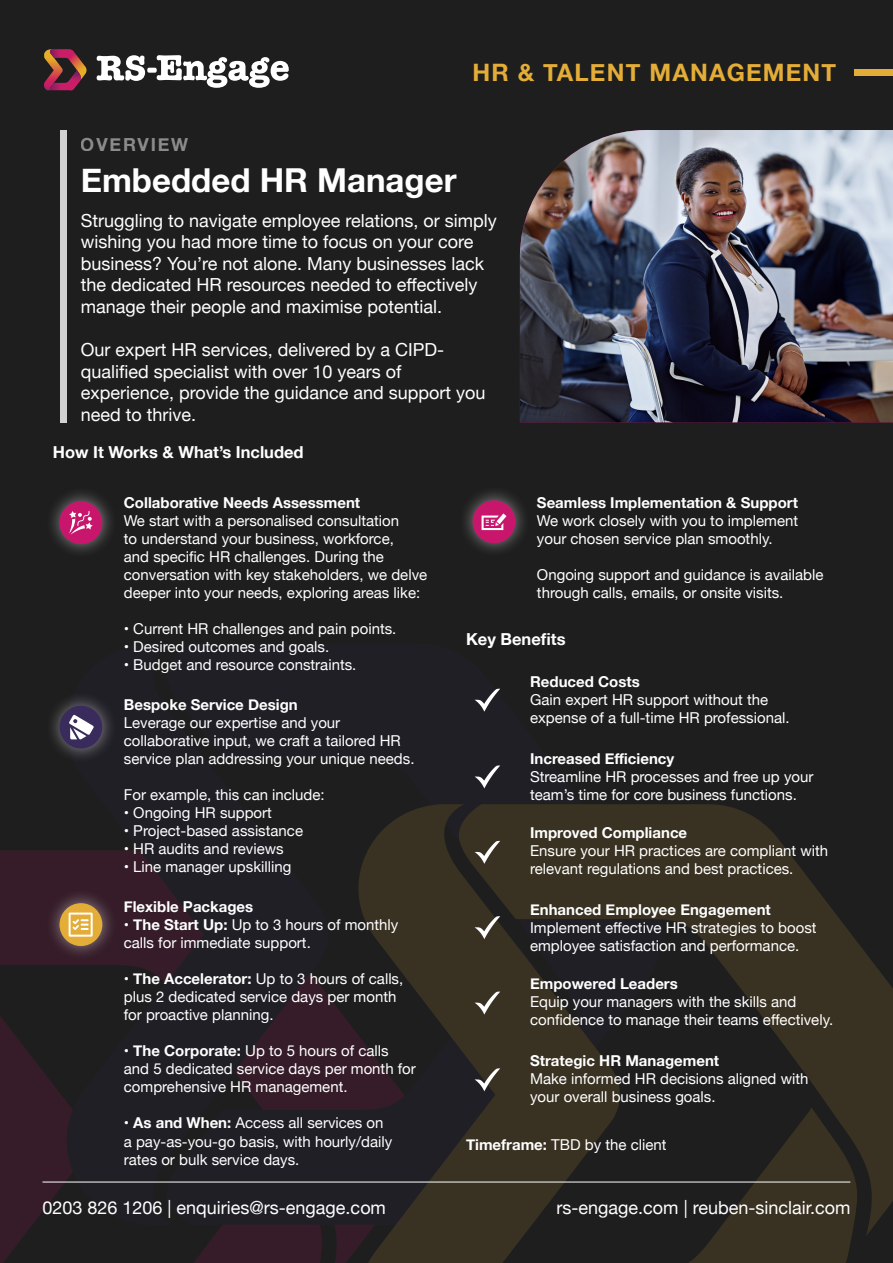
<style>
.page{position:relative;width:893px;height:1263px;background:#1e1e1e}
.page>*{position:absolute;margin:0;border:0;box-sizing:border-box;transform-origin:0 0}
.t1{font:700 33px "Helvetica Neue";color:#fff}
.t2{font:700 24px "Helvetica Neue";letter-spacing:.05em;color:#e4ad38}
.t3{font:18px/21.6px "Helvetica Neue";color:#fff}
.t4{font:700 18px "Helvetica Neue";letter-spacing:.1em;color:#fff}
.t5{font:700 16.5px "Helvetica Neue";color:#fff}
.t6{font:15px/18px "Helvetica Neue";color:#fff}
.t7{font:700 15px "Helvetica Neue";color:#fff}
.s1{font-weight:700}
</style>
<div class="page">
<svg style="left:0;top:850px;width:357px;height:413px;fill:#351c28"></svg>
<svg style="left:66px;top:688px;width:435px;height:537px"></svg>
<svg style="left:357px;top:804px;width:536px;height:459px;fill:#393121"></svg>
<svg style="left:44px;top:49px;width:43px;height:41px"></svg>
<div style="left:147px;top:68px;width:10px;height:5px;background:#fff;border-radius:2px"></div>
<svg style="left:157px;top:55px;width:132px;height:33px"></svg>
<svg style="left:97px;top:55px;width:48px;height:26px"></svg>
<hr style="left:42px;top:1182px;width:808px;height:1px;background:#fff">
<div style="left:854px;top:69px;width:39px;height:7px;background:#e4ad38"></div>
<div style="left:60px;top:130px;width:7px;height:292px;background:#d2d2d2"></div>
<img style="left:520px;top:130px;width:373px;height:292px">
<div style="left:44px;top:888px;width:74px;height:73px;background:#fff;opacity:.5"></div>
<div style="left:60px;top:903px;width:42px;height:43px;background:#e4ad38;border-radius:50%"></div>
<div style="left:457px;top:485px;width:74px;height:73px;background:#fff;opacity:.5"></div>
<div style="left:473px;top:500px;width:42px;height:43px;background:#c9166d;border-radius:50%"></div>
<div style="left:44px;top:690px;width:74px;height:74px;background:#fff;opacity:.5"></div>
<div style="left:60px;top:706px;width:42px;height:42px;background:#392b5c;border-radius:50%"></div>
<div style="left:44px;top:486px;width:74px;height:73px;background:#fff;opacity:.5"></div>
<div style="left:60px;top:501px;width:42px;height:43px;background:#c9166d;border-radius:50%"></div>
<svg style="left:475px;top:765px;width:25px;height:23px"></svg>
<svg style="left:475px;top:916px;width:25px;height:23px"></svg>
<svg style="left:475px;top:841px;width:25px;height:23px"></svg>
<svg style="left:475px;top:991px;width:25px;height:23px"></svg>
<svg style="left:475px;top:1068px;width:25px;height:23px"></svg>
<svg style="left:475px;top:689px;width:25px;height:23px"></svg>
<svg style="left:69px;top:715px;width:25px;height:24px"></svg>
<svg style="left:482px;top:513px;width:24px;height:17px"></svg>
<svg style="left:69px;top:511px;width:24px;height:23px"></svg>
<svg style="left:69px;top:912px;width:24px;height:25px"></svg>
<h2 class="t2" style="left:472px;top:54px;width:365px">HR &amp; TALENT MANAGEMENT</h2>
<p class="t4" style="left:81px;top:130px;width:109px">OVERVIEW</p>
<h1 class="t1" style="left:81px;top:154px;width:377px">Embedded HR Manager</h1>
<p class="t3" style="left:81px;top:210px;width:417px">Struggling to navigate employee relations, or simply wishing you had more time to focus on your core business? You’re not alone. Many businesses lack the dedicated HR resources needed to effectively manage their people and maximise potential.</p>
<p class="t3" style="left:81px;top:340px;width:406px">Our expert HR services, delivered by a CIPD&shy;qualified specialist with over 10 years of experience, provide the guidance and support you need to thrive.</p>
<p class="t5" style="left:53px;top:439px;width:252px">How It Works &amp; What’s Included</p>
<p class="t7" style="left:124px;top:491px;width:238px">Collaborative Needs Assessment</p>
<p class="t6" style="left:124px;top:513px;width:305px">We start with a personalised consultation<br>to understand your business, workforce,<br>and specific HR challenges. During the conversation with key stakeholders, we delve deeper into your needs, exploring areas like:</p>
<p class="t6" style="left:124px;top:621px;width:274px">• Current HR challenges and pain points.</p>
<p class="t6" style="left:124px;top:639px;width:207px">• Desired outcomes and goals.</p>
<p class="t6" style="left:124px;top:657px;width:234px">• Budget and resource constraints.</p>
<p class="t7" style="left:124px;top:693px;width:175px">Bespoke Service Design</p>
<p class="t6" style="left:124px;top:715px;width:292px">Leverage our expertise and your collaborative input, we craft a tailored HR service plan addressing your unique needs.</p>
<p class="t6" style="left:124px;top:787px;width:202px">For example, this can include:</p>
<p class="t6" style="left:124px;top:805px;width:150px">• Ongoing HR support</p>
<p class="t6" style="left:124px;top:823px;width:181px">• Project-based assistance</p>
<p class="t6" style="left:124px;top:841px;width:161px">• HR audits and reviews</p>
<p class="t6" style="left:124px;top:859px;width:169px">• Line manager upskilling</p>
<p class="t7" style="left:124px;top:895px;width:131px">Flexible Packages</p>
<p class="t6" style="left:124px;top:917px;width:276px"><span class="s1">• The Start Up:</span> Up to 3 hours of monthly calls for immediate support.</p>
<p class="t6" style="left:124px;top:971px;width:281px"><span class="s1">• The Accelerator:</span> Up to 3 hours of calls, plus 2 dedicated service days per month for proactive planning.</p>
<p class="t6" style="left:124px;top:1043px;width:294px"><span class="s1">• The Corporate:</span> Up to 5 hours of calls and 5 dedicated service days per month for comprehensive HR management.</p>
<p class="t6" style="left:124px;top:1115px;width:270px"><span class="s1">• As and When:</span> Access all services on a pay-as-you-go basis, with hourly/daily rates or bulk service days.</p>
<p class="t7" style="left:537px;top:491px;width:263px">Seamless Implementation &amp; Support</p>
<p class="t6" style="left:537px;top:513px;width:263px">We work closely with you to implement your chosen service plan smoothly.</p>
<p class="t6" style="left:537px;top:567px;width:288px">Ongoing support and guidance is available through calls, emails, or onsite visits.</p>
<p class="t5" style="left:466px;top:626px;width:101px">Key Benefits</p>
<p class="t7" style="left:530px;top:670px;width:111px">Reduced Costs</p>
<p class="t6" style="left:530px;top:692px;width:261px">Gain expert HR support without the expense of a full-time HR professional.</p>
<p class="t7" style="left:530px;top:747px;width:146px">Increased Efficiency</p>
<p class="t6" style="left:530px;top:769px;width:285px">Streamline HR processes and free up your team’s time for core business functions.</p>
<p class="t7" style="left:530px;top:821px;width:159px">Improved Compliance</p>
<p class="t6" style="left:530px;top:842px;width:300px">Ensure your HR practices are compliant with relevant regulations and best practices.</p>
<p class="t7" style="left:530px;top:898px;width:242px">Enhanced Employee Engagement</p>
<p class="t6" style="left:530px;top:919px;width:288px">Implement effective HR strategies to boost employee satisfaction and performance.</p>
<p class="t7" style="left:530px;top:972px;width:149px">Empowered Leaders</p>
<p class="t6" style="left:530px;top:993px;width:305px">Equip your managers with the skills and confidence to manage their teams effectively.</p>
<p class="t7" style="left:530px;top:1048px;width:191px">Strategic HR Management</p>
<p class="t6" style="left:530px;top:1070px;width:280px">Make informed HR decisions aligned with your overall business goals.</p>
<p class="t6" style="left:466px;top:1137px;width:202px"><span class="s1">Timeframe:</span> TBD by the client</p>
<p class="t3" style="left:42px;top:1197px;width:345px">0203 826 1206 | enquiries@rs-engage.com</p>
<p class="t3" style="left:557px;top:1197px;width:295px">rs-engage.com | reuben-sinclair.com</p>
</div>
